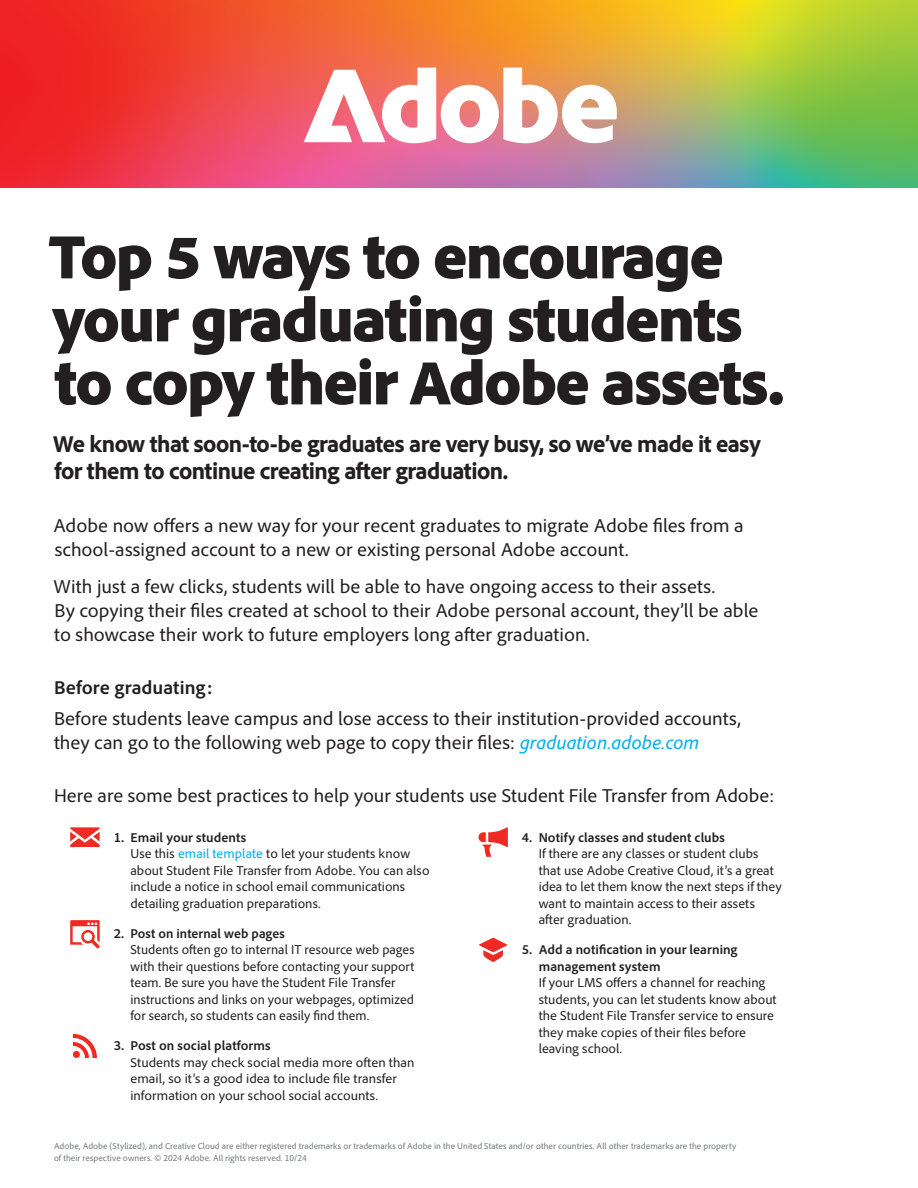
<style>
.page{position:relative;width:918px;height:1188px;background:#fff}
.page>*{position:absolute;margin:0;border:0;box-sizing:border-box;transform-origin:0 0}
.t1{font:900 64.5px/63px "Adobe Clean";letter-spacing:-.03em;color:#231f20}
.t2{font:800 24px/27px "Adobe Clean";letter-spacing:-.025em;color:#231f20}
.t3{font:19.5px/24px "Adobe Clean";color:#231f20}
.t4{font:700 19.5px "Adobe Clean";color:#231f20}
.t5{font:13.5px/16.5px "Adobe Clean";color:#231f20}
.t6{font:700 13.5px/16.5px "Adobe Clean";letter-spacing:.005em;color:#231f20}
.t7{font:9px/12px "Adobe Clean";color:#76787b}
.s1{font-style:italic;color:#00aeef}
.s2{font-weight:700}
.s3{color:#00aeef}
</style>
<div class="page">
<img style="left:0;top:0;width:918px;height:187px">
<svg style="left:70px;top:827px;width:30px;height:20px"></svg>
<svg style="left:70px;top:920px;width:30px;height:28px"></svg>
<svg style="left:73px;top:1034px;width:24px;height:24px"></svg>
<svg style="left:478px;top:827px;width:30px;height:30px"></svg>
<svg style="left:478px;top:938px;width:30px;height:24px"></svg>
<svg style="left:304px;top:68px;width:313px;height:75px"></svg>
<h1 class="t1" style="left:49px;top:222px;width:737px">Top 5 ways to encourage your graduating students to copy their Adobe assets.</h1>
<h2 class="t2" style="left:53px;top:429px;width:709px">We know that soon-to-be graduates are very busy, so we’ve made it easy for them to continue creating after graduation.</h2>
<h3 class="t3" style="left:53px;top:513px;width:692px">Adobe now offers a new way for your recent graduates to migrate Adobe files from a school-assigned account to a new or existing personal Adobe account.</h3>
<p class="t3" style="left:54px;top:575px;width:706px">With just a few clicks, students will be able to have ongoing access to their assets.<br>By copying their files created at school to their Adobe personal account, they’ll be able to showcase their work to future employers long after graduation.</p>
<h3 class="t4" style="left:54px;top:676px;width:160px">Before graduating:</h3>
<h3 class="t3" style="left:54px;top:706px;width:689px">Before students leave campus and lose access to their institution-provided accounts, they can go to the following web page to copy their files: <span class="s1">graduation.adobe.com</span></h3>
<h3 class="t3" style="left:54px;top:783px;width:722px">Here are some best practices to help your students use Student File Transfer from Adobe:</h3>
<p class="t5" style="left:130px;top:829px;width:301px;text-indent:-17px"><span class="s2">1. Email your students<br></span>Use this <span class="s3">email template</span> to let your students know about Student File Transfer from Adobe. You can also include a notice in school email communications detailing graduation preparations.</p>
<p class="t6" style="left:114px;top:925px;width:173px">2. Post on internal web pages</p>
<p class="t5" style="left:130px;top:942px;width:286px">Students often go to internal IT resource web pages with their questions before contacting your support team. Be sure you have the Student File Transfer instructions and links on your webpages, optimized for search, so students can easily find them.</p>
<p class="t6" style="left:114px;top:1037px;width:158px">3. Post on social platforms</p>
<p class="t5" style="left:130px;top:1054px;width:286px">Students may check social media more often than email, so it’s a good idea to include file transfer information on your school social accounts.</p>
<p class="t6" style="left:522px;top:829px;width:205px">4. Notify classes and student clubs</p>
<p class="t5" style="left:539px;top:846px;width:244px">If there are any classes or student clubs that use Adobe Creative Cloud, it’s a great idea to let them know the next steps if they want to maintain access to their assets after graduation.</p>
<p class="t6" style="left:539px;top:941px;width:200px;text-indent:-17px">5. Add a notification in your learning management system</p>
<p class="t5" style="left:539px;top:975px;width:240px">If your LMS offers a channel for reaching students, you can let students know about the Student File Transfer service to ensure they make copies of their files before leaving school.</p>
<p class="t7" style="left:54px;top:1140px;width:684px">Adobe, Adobe (Stylized), and Creative Cloud are either registered trademarks or trademarks of Adobe in the United States and/or other countries. All other trademarks are the property of their respective owners. © 2024 Adobe. All rights reserved. 10/24</p>
</div>
